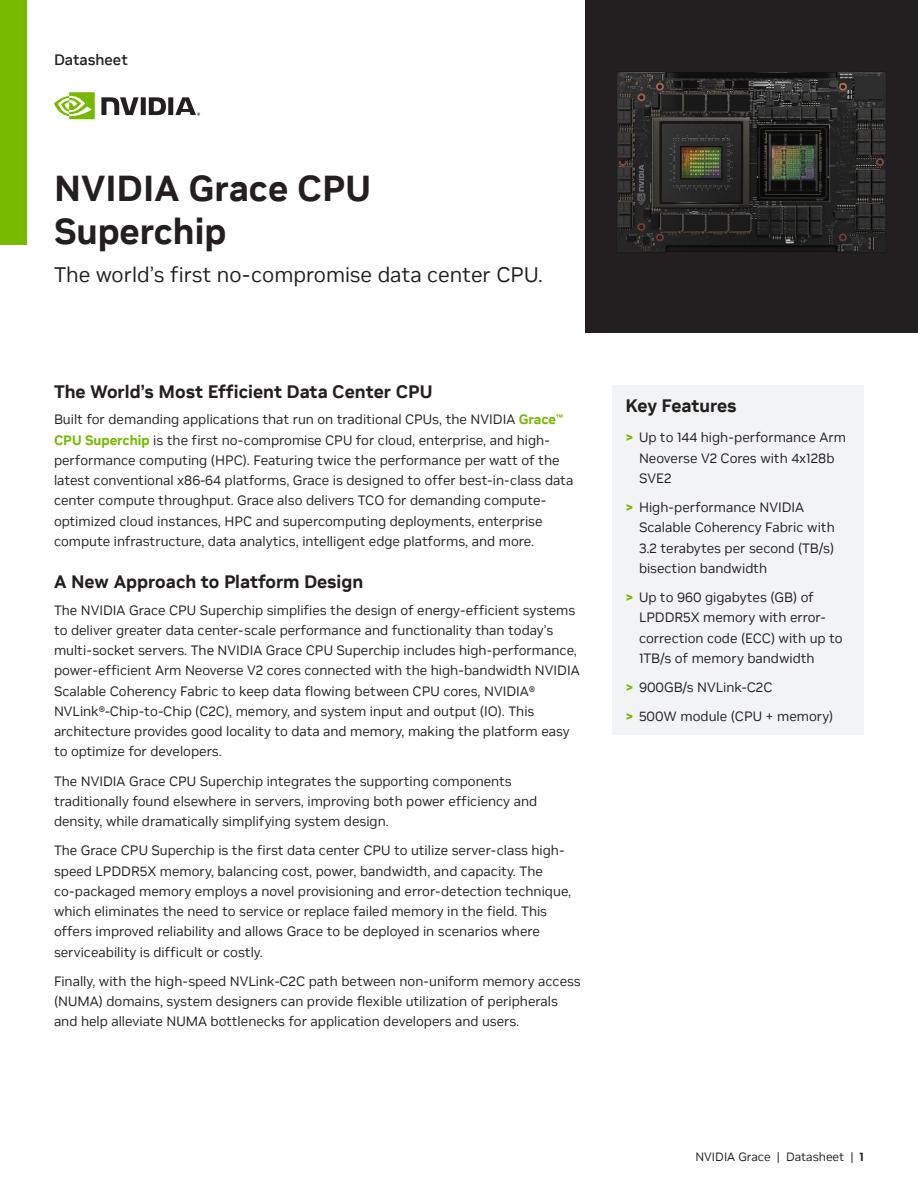
<style>
.page{position:relative;width:918px;height:1188px;background:#fff}
.page>*{position:absolute;margin:0;border:0;box-sizing:border-box;transform-origin:0 0}
.H1_-_Bold_24{font:700 36px/43.2px "NVIDIA Sans";color:#231f20}
.H1_Subheads_-_Regula{font:21px "NVIDIA Sans";color:#231f20}
.H4_-_Bold_12{font:700 18px "NVIDIA Sans";color:#231f20}
.Sidebar_heading_12_b{font:700 18px "NVIDIA Sans";letter-spacing:-.01em;color:#231f20}
.Eyebrow_Folio_Medium{font:500 15px "NVIDIA Sans";color:#231f20}
.Body_Beauty_-_Copy_T{font:13.5px/20.2px "NVIDIA Sans";color:#231f20}
.t1{font:12px "NVIDIA Sans";color:#231f20}
.s1{font-weight:700;color:#76b900}
.s2{font-weight:700}
</style>
<div class="page">
<img style="left:585px;top:0;width:333px;height:333px">
<div style="left:612px;top:386px;width:252px;height:349px;background:#f2f3f4"></div>
<div style="left:0;top:0;width:27px;height:244px;background:#76b900"></div>
<svg style="left:54px;top:92px;width:41px;height:27px"></svg>
<svg style="left:101px;top:97px;width:99px;height:19px"></svg>
<p class="Eyebrow_Folio_Medium" style="left:54px;top:50px;width:75px">Datasheet</p>
<p class="H1_-_Bold_24" style="left:54px;top:167px;width:319px">NVIDIA Grace CPU<br>Superchip</p>
<p class="H1_Subheads_-_Regula" style="left:54px;top:262px;width:491px">The world’s first no-compromise data center CPU.</p>
<p class="H4_-_Bold_12" style="left:54px;top:381px;width:380px">The World’s Most Efficient Data Center CPU</p>
<p class="Body_Beauty_-_Copy_T" style="left:54px;top:410px;width:521px">Built for demanding applications that run on traditional CPUs, the NVIDIA <span class="s1">Grace</span><sup>™ </sup><span class="s1">CPU Superchip</span> is the first no-compromise CPU for cloud, enterprise, and high&shy;performance computing (HPC). Featuring twice the performance per watt of the latest conventional x86-64 platforms, Grace is designed to offer best-in-class data center compute throughput. Grace also delivers TCO for demanding compute&shy;optimized cloud instances, HPC and supercomputing deployments, enterprise compute infrastructure, data analytics, intelligent edge platforms, and more.</p>
<p class="H4_-_Bold_12" style="left:54px;top:571px;width:311px">A New Approach to Platform Design</p>
<p class="Body_Beauty_-_Copy_T" style="left:54px;top:600px;width:527px">The NVIDIA Grace CPU Superchip simplifies the design of energy-efficient systems to deliver greater data center-scale performance and functionality than today’s multi-socket servers. The NVIDIA Grace CPU Superchip includes high-performance, power-efficient Arm Neoverse V2 cores connected with the high-bandwidth NVIDIA Scalable Coherency Fabric to keep data flowing between CPU cores, NVIDIA® NVLink®-Chip-to-Chip (C2C), memory, and system input and output (IO). This architecture provides good locality to data and memory, making the platform easy to optimize for developers.</p>
<p class="Body_Beauty_-_Copy_T" style="left:54px;top:771px;width:485px">The NVIDIA Grace CPU Superchip integrates the supporting components traditionally found elsewhere in servers, improving both power efficiency and density, while dramatically simplifying system design.</p>
<p class="Body_Beauty_-_Copy_T" style="left:54px;top:841px;width:519px">The Grace CPU Superchip is the first data center CPU to utilize server-class high&shy;speed LPDDR5X memory, balancing cost, power, bandwidth, and capacity. The co-packaged memory employs a novel provisioning and error-detection technique, which eliminates the need to service or replace failed memory in the field. This offers improved reliability and allows Grace to be deployed in scenarios where serviceability is difficult or costly.</p>
<p class="Body_Beauty_-_Copy_T" style="left:54px;top:971px;width:528px">Finally, with the high-speed NVLink-C2C path between non-uniform memory access (NUMA) domains, system designers can provide flexible utilization of peripherals and help alleviate NUMA bottlenecks for application developers and users.</p>
<p class="Sidebar_heading_12_b" style="left:626px;top:394px;width:113px">Key Features</p>
<p class="Body_Beauty_-_Copy_T" style="left:639px;top:428px;width:208px;text-indent:-14px"><span class="s1">&gt;</span> Up to 144 high-performance Arm<br>Neoverse V2 Cores with 4x128b<br>SVE2</p>
<p class="Body_Beauty_-_Copy_T" style="left:639px;top:497px;width:197px;text-indent:-14px"><span class="s1">&gt;</span> High-performance NVIDIA<br>Scalable Coherency Fabric with<br>3.2 terabytes per second (TB/s) bisection bandwidth</p>
<p class="Body_Beauty_-_Copy_T" style="left:639px;top:587px;width:205px;text-indent:-14px"><span class="s1">&gt;</span> Up to 960 gigabytes (GB) of<br>LPDDR5X memory with error&shy;correction code (ECC) with up to<br>1TB/s of memory bandwidth</p>
<p class="Body_Beauty_-_Copy_T" style="left:626px;top:677px;width:149px"><span class="s1">&gt;</span> 900GB/s NVLink-C2C</p>
<p class="Body_Beauty_-_Copy_T" style="left:626px;top:707px;width:209px"><span class="s1">&gt;</span> 500W module (CPU + memory)</p>
<p class="t1" style="left:695px;top:1150px;width:170px">NVIDIA Grace | Datasheet | <span class="s2">1</span></p>
</div>
